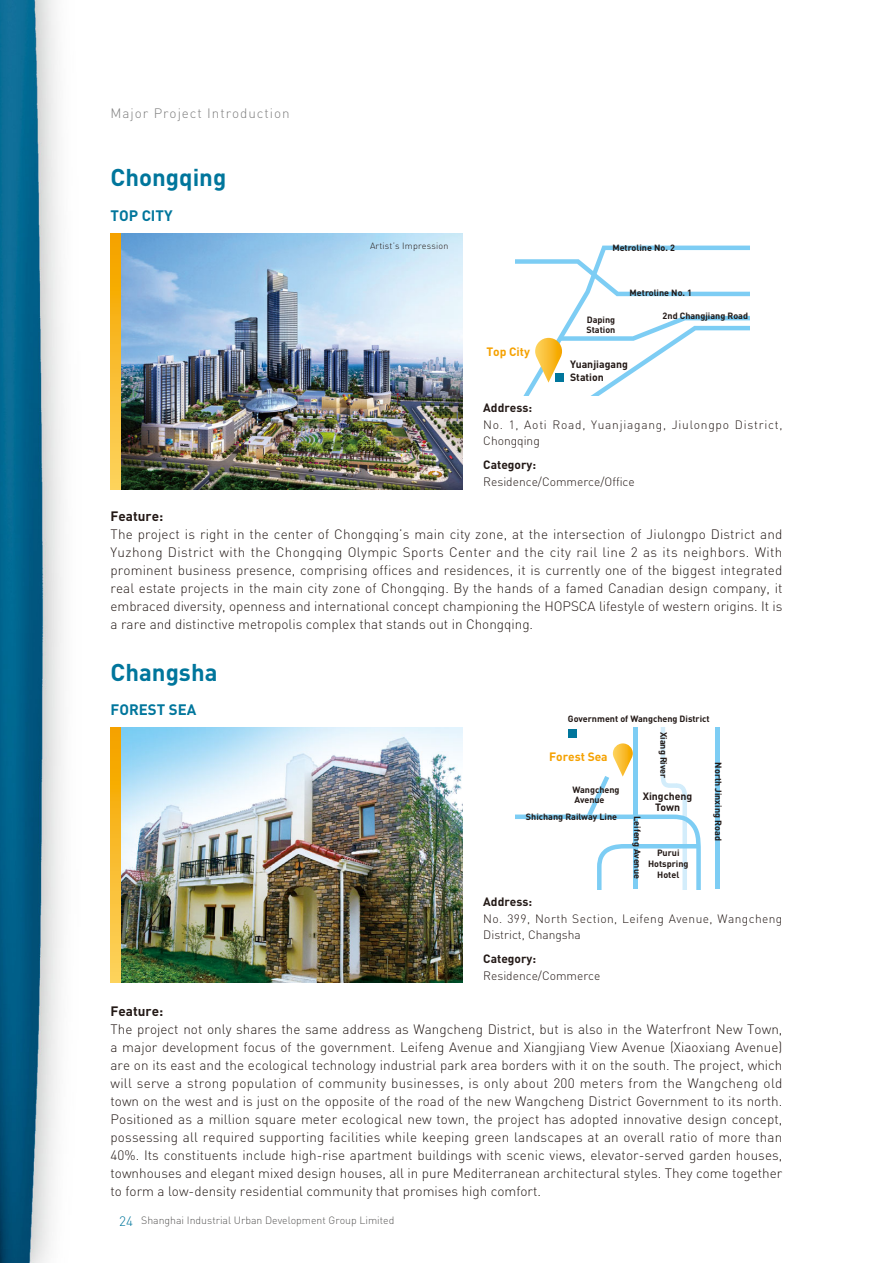
<style>
.page{position:relative;width:893px;height:1263px;background:#fff}
.page>*{position:absolute;margin:0;border:0;box-sizing:border-box;transform-origin:0 0}
.t1{font:700 24px "DIN";color:#00769c}
.t2{font:700 15px "DIN";color:#00769c}
.t3{font:300 13.5px/18px "DIN";color:#231916;text-align:justify}
.t4{font:300 13.5px "DIN";letter-spacing:.07em;color:#808080}
.t5{font:700 13.5px "DIN";color:#231916}
.t6{font:300 12px/16.5px "DIN";letter-spacing:.035em;color:#231916}
.t7{font:300 12px/16.5px "DIN";letter-spacing:.065em;color:#231916}
.t8{font:300 12px "DIN";color:#231916}
.t9{font:700 12px "DIN";color:#231916}
.t10{font:700 12px "DIN";color:#f5a100}
.t11{font:300 10.5px "DIN";color:#595857}
.t12{font:700 10.5px/12.6px "DIN";color:#231916}
.t13{font:700 9px/10.8px "DIN";color:#231916}
.t14{font:300 9px "DIN";letter-spacing:.02em;color:#231916}
.s1{font-size:13.5px;color:#00769c}
</style>
<div class="page">
<img style="left:0;top:0;width:266px;height:1263px">
<svg style="left:111px;top:234px;width:11px;height:255px;background:#eab433"></svg>
<svg style="left:111px;top:728px;width:11px;height:255px;background:#eeb935"></svg>
<img style="left:122px;top:234px;width:340px;height:255px">
<img style="left:122px;top:728px;width:340px;height:255px">
<hr style="left:715px;top:728px;width:4px;height:161px;background:#7dcdf4">
<svg style="left:516px;top:246px;width:234px;height:149px"></svg>
<svg style="left:516px;top:728px;width:185px;height:161px"></svg>
<div style="left:568px;top:729px;width:8px;height:8px;background:#00769c"></div>
<p class="t4" style="left:111px;top:108px;width:181px">Major Project Introduction</p>
<h1 class="t1" style="left:111px;top:169px;width:117px">Chongqing</h1>
<p class="t2" style="left:111px;top:210px;width:64px">TOP CITY</p>
<p class="t14" style="left:370px;top:243px;width:80px">Artist’s Impression</p>
<p class="t13" style="left:612px;top:243px;width:64px">Metroline No. 2</p>
<p class="t10" style="left:486px;top:347px;width:45px">Top City</p>
<p class="t13" style="left:586px;top:315px;width:30px">Daping<br>Station</p>
<p class="t13" style="left:630px;top:289px;width:64px">Metroline No. 1</p>
<p class="t13" style="left:663px;top:312px;width:87px">2nd Changjiang Road</p>
<p class="t12" style="left:570px;top:359px;width:59px">Yuanjiagang<br>Station</p>
<p class="t9" style="left:483px;top:403px;width:50px">Address:</p>
<p class="t7" style="left:483px;top:417px;width:301px">No. 1, Aoti Road, Yuanjiagang, Jiulongpo District,<br>Chongqing</p>
<p class="t9" style="left:483px;top:460px;width:54px">Category:</p>
<p class="t8" style="left:483px;top:477px;width:153px">Residence/Commerce/Office</p>
<p class="t5" style="left:111px;top:511px;width:54px">Feature:</p>
<p class="t3" style="left:111px;top:527px;width:673px">The project is right in the center of Chongqing’s main city zone, at the intersection of Jiulongpo District and Yuzhong District with the Chongqing Olympic Sports Center and the city rail line 2 as its neighbors. With prominent business presence, comprising offices and residences, it is currently one of the biggest integrated real estate projects in the main city zone of Chongqing. By the hands of a famed Canadian design company, it embraced diversity, openness and international concept championing the HOPSCA lifestyle of western origins. It is a rare and distinctive metropolis complex that stands out in Chongqing.</p>
<h1 class="t1" style="left:111px;top:663px;width:108px">Changsha</h1>
<p class="t2" style="left:111px;top:704px;width:87px">FOREST SEA</p>
<p class="t13" style="left:568px;top:714px;width:143px">Government of Wangcheng District</p>
<p class="t10" style="left:549px;top:752px;width:60px">Forest Sea</p>
<p class="t13" style="left:572px;top:786px;width:49px;line-height:9.8px">Wangcheng<br>Avenue</p>
<p class="t13" style="left:526px;top:812px;width:93px">Shichang Railway Line</p>
<p class="t13" style="left:668px;top:732px;width:48px;rotate:90deg">Xiang River</p>
<p class="t12" style="left:643px;top:792px;width:51px;line-height:10.5px;text-align:center">Xingcheng<br>Town</p>
<p class="t13" style="left:648px;top:848px;width:42px;text-align:center">Purui<br>Hotspring<br>Hotel</p>
<p class="t13" style="left:642px;top:816px;width:64px;rotate:90deg">Leifeng Avenue</p>
<p class="t13" style="left:723px;top:762px;width:80px;rotate:90deg">North Jinxing Road</p>
<p class="t9" style="left:483px;top:898px;width:50px">Address:</p>
<p class="t6" style="left:483px;top:912px;width:301px">No. 399, North Section, Leifeng Avenue, Wangcheng<br>District, Changsha</p>
<p class="t9" style="left:483px;top:955px;width:54px">Category:</p>
<p class="t8" style="left:483px;top:971px;width:119px">Residence/Commerce</p>
<p class="t5" style="left:111px;top:1006px;width:54px">Feature:</p>
<p class="t3" style="left:111px;top:1021px;width:673px">The project not only shares the same address as Wangcheng District, but is also in the Waterfront New Town, a major development focus of the government. Leifeng Avenue and Xiangjiang View Avenue (Xiaoxiang Avenue) are on its east and the ecological technology industrial park area borders with it on the south. The project, which will serve a strong population of community businesses, is only about 200 meters from the Wangcheng old town on the west and is just on the opposite of the road of the new Wangcheng District Government to its north.<br>Positioned as a million square meter ecological new town, the project has adopted innovative design concept, possessing all required supporting facilities while keeping green landscapes at an overall ratio of more than 40%. Its constituents include high-rise apartment buildings with scenic views, elevator-served garden houses, townhouses and elegant mixed design houses, all in pure Mediterranean architectural styles. They come together to form a low-density residential community that promises high comfort.</p>
<p class="t11" style="left:119px;top:1216px;width:277px"><span class="s1">24</span> Shanghai Industrial Urban Development Group Limited</p>
</div>
